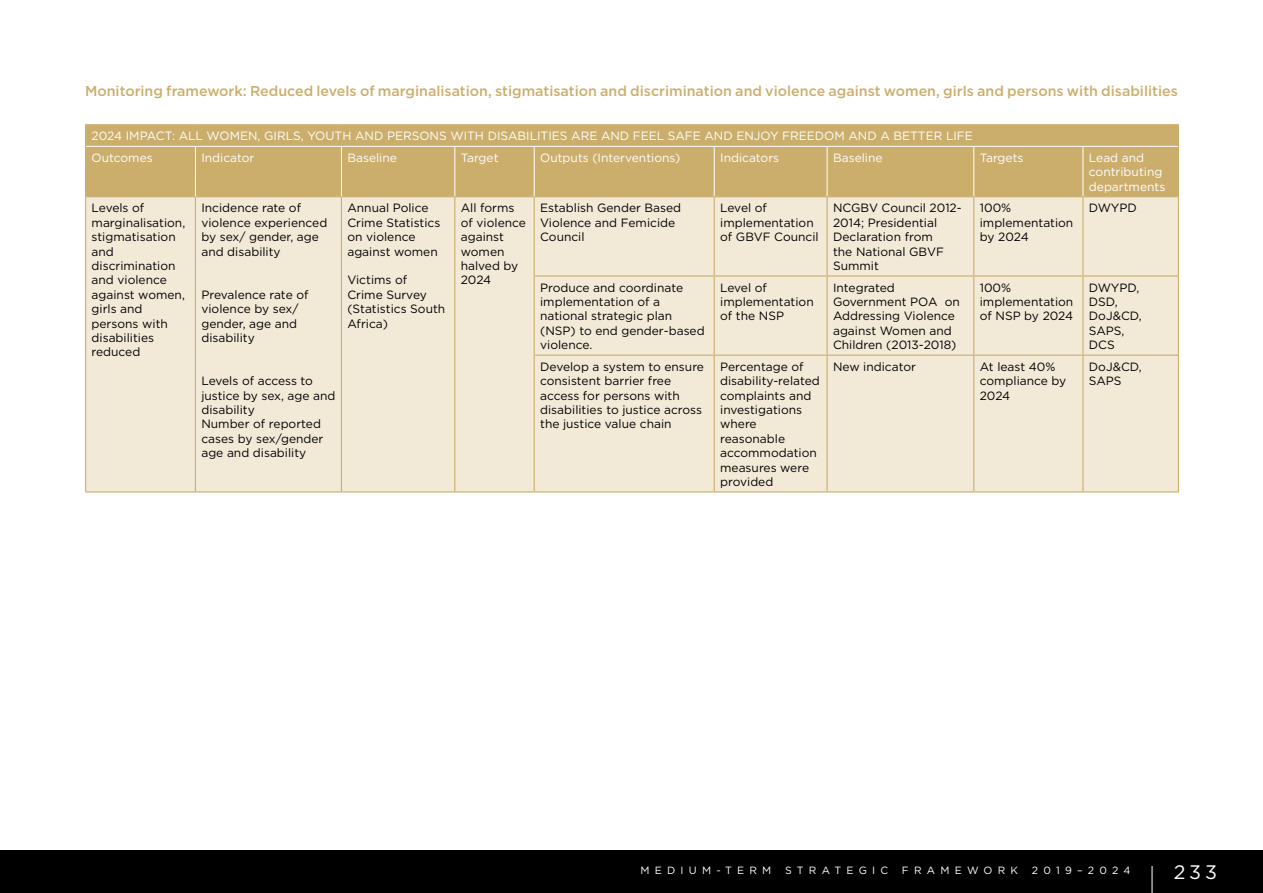
<style>
.page{position:relative;width:1263px;height:893px;background:#fff}
.page>*{position:absolute;margin:0;border:0;box-sizing:border-box;transform-origin:0 0}
.t1{font:19.5px "Gotham";color:#fff}
.t2{font:500 14.25px "Gotham";color:#ccae6c}
.t3{font:12px/14.4px "Gotham";color:#000}
.t4{font:12px/14.4px "Gotham";color:#fff}
.t5{font:10.5px "Gotham";letter-spacing:.5em;color:#fff}
</style>
<div class="page">
<div style="left:0;top:850px;width:1263px;height:43px;background:#000"></div>
<svg style="left:1152px;top:866px;width:1px;height:27px"></svg>
<div style="left:86px;top:125px;width:1092px;height:71px;background:#ccae6c"></div>
<div style="left:86px;top:197px;width:1092px;height:294px;background:#f3e9d7"></div>
<hr style="left:85px;top:124px;width:110px;height:1px;background:#ccae6c">
<svg style="left:85px;top:125px;width:1px;height:21px"></svg>
<hr style="left:195px;top:124px;width:146px;height:1px;background:#ccae6c">
<hr style="left:341px;top:124px;width:114px;height:1px;background:#ccae6c">
<hr style="left:455px;top:124px;width:79px;height:1px;background:#ccae6c">
<hr style="left:534px;top:124px;width:180px;height:1px;background:#ccae6c">
<hr style="left:714px;top:124px;width:113px;height:1px;background:#ccae6c">
<hr style="left:827px;top:124px;width:147px;height:1px;background:#ccae6c">
<hr style="left:974px;top:124px;width:109px;height:1px;background:#ccae6c">
<hr style="left:1083px;top:124px;width:96px;height:1px;background:#ccae6c">
<svg style="left:1178px;top:125px;width:1px;height:21px"></svg>
<hr style="left:85px;top:146px;width:1px;height:50px;background:#ccae6c">
<hr style="left:1178px;top:146px;width:1px;height:50px;background:#ccae6c">
<hr style="left:85px;top:196px;width:110px;height:1px;background:#ccae6c">
<hr style="left:85px;top:197px;width:1px;height:79px;background:#ccae6c">
<hr style="left:195px;top:196px;width:146px;height:1px;background:#ccae6c">
<hr style="left:195px;top:197px;width:1px;height:79px;background:#ccae6c">
<hr style="left:341px;top:196px;width:114px;height:1px;background:#ccae6c">
<hr style="left:341px;top:197px;width:1px;height:79px;background:#ccae6c">
<hr style="left:455px;top:196px;width:79px;height:1px;background:#ccae6c">
<hr style="left:454px;top:197px;width:1px;height:79px;background:#ccae6c">
<hr style="left:534px;top:196px;width:180px;height:1px;background:#ccae6c">
<hr style="left:534px;top:197px;width:1px;height:78px;background:#ccae6c">
<hr style="left:714px;top:196px;width:113px;height:1px;background:#ccae6c">
<hr style="left:714px;top:197px;width:1px;height:78px;background:#ccae6c">
<hr style="left:827px;top:196px;width:147px;height:1px;background:#ccae6c">
<hr style="left:826px;top:197px;width:2px;height:78px;background:#ccae6c">
<hr style="left:974px;top:196px;width:109px;height:1px;background:#ccae6c">
<hr style="left:973px;top:197px;width:1px;height:78px;background:#ccae6c">
<hr style="left:1083px;top:196px;width:96px;height:1px;background:#ccae6c">
<hr style="left:1082px;top:197px;width:1px;height:78px;background:#ccae6c">
<hr style="left:1178px;top:197px;width:1px;height:78px;background:#ccae6c">
<hr style="left:85px;top:276px;width:1px;height:79px;background:#ccae6c">
<hr style="left:195px;top:276px;width:1px;height:79px;background:#ccae6c">
<hr style="left:341px;top:276px;width:1px;height:79px;background:#ccae6c">
<hr style="left:454px;top:276px;width:1px;height:79px;background:#ccae6c">
<hr style="left:534px;top:275px;width:180px;height:2px;background:#ccae6c">
<hr style="left:534px;top:277px;width:1px;height:78px;background:#ccae6c">
<hr style="left:714px;top:275px;width:113px;height:2px;background:#ccae6c">
<hr style="left:714px;top:277px;width:1px;height:78px;background:#ccae6c">
<hr style="left:827px;top:275px;width:147px;height:2px;background:#ccae6c">
<hr style="left:826px;top:277px;width:2px;height:78px;background:#ccae6c">
<hr style="left:974px;top:275px;width:109px;height:2px;background:#ccae6c">
<hr style="left:973px;top:277px;width:1px;height:78px;background:#ccae6c">
<hr style="left:1083px;top:275px;width:96px;height:2px;background:#ccae6c">
<hr style="left:1082px;top:277px;width:1px;height:78px;background:#ccae6c">
<hr style="left:1178px;top:277px;width:1px;height:78px;background:#ccae6c">
<hr style="left:85px;top:355px;width:1px;height:136px;background:#ccae6c">
<hr style="left:195px;top:355px;width:1px;height:136px;background:#ccae6c">
<hr style="left:341px;top:355px;width:1px;height:136px;background:#ccae6c">
<hr style="left:454px;top:355px;width:1px;height:136px;background:#ccae6c">
<hr style="left:534px;top:355px;width:180px;height:1px;background:#ccae6c">
<hr style="left:534px;top:356px;width:1px;height:135px;background:#ccae6c">
<hr style="left:714px;top:355px;width:113px;height:1px;background:#ccae6c">
<hr style="left:714px;top:356px;width:1px;height:135px;background:#ccae6c">
<hr style="left:827px;top:355px;width:147px;height:1px;background:#ccae6c">
<hr style="left:826px;top:356px;width:2px;height:135px;background:#ccae6c">
<hr style="left:974px;top:355px;width:109px;height:1px;background:#ccae6c">
<hr style="left:973px;top:356px;width:1px;height:135px;background:#ccae6c">
<hr style="left:1083px;top:355px;width:96px;height:1px;background:#ccae6c">
<hr style="left:1082px;top:356px;width:1px;height:135px;background:#ccae6c">
<hr style="left:1178px;top:356px;width:1px;height:135px;background:#ccae6c">
<hr style="left:85px;top:491px;width:110px;height:2px;background:#ccae6c">
<hr style="left:195px;top:491px;width:146px;height:2px;background:#ccae6c">
<hr style="left:341px;top:491px;width:114px;height:2px;background:#ccae6c">
<hr style="left:455px;top:491px;width:79px;height:2px;background:#ccae6c">
<hr style="left:534px;top:491px;width:180px;height:2px;background:#ccae6c">
<hr style="left:714px;top:491px;width:113px;height:2px;background:#ccae6c">
<hr style="left:827px;top:491px;width:147px;height:2px;background:#ccae6c">
<hr style="left:974px;top:491px;width:109px;height:2px;background:#ccae6c">
<hr style="left:1083px;top:491px;width:96px;height:2px;background:#ccae6c">
<hr style="left:86px;top:146px;width:109px;height:1px;background:#fff">
<hr style="left:195px;top:146px;width:146px;height:1px;background:#fff">
<hr style="left:195px;top:147px;width:1px;height:49px;background:#fff">
<hr style="left:341px;top:146px;width:114px;height:1px;background:#fff">
<hr style="left:341px;top:147px;width:1px;height:49px;background:#fff">
<hr style="left:455px;top:146px;width:79px;height:1px;background:#fff">
<hr style="left:454px;top:147px;width:1px;height:49px;background:#fff">
<hr style="left:534px;top:146px;width:180px;height:1px;background:#fff">
<hr style="left:534px;top:147px;width:1px;height:49px;background:#fff">
<hr style="left:714px;top:146px;width:113px;height:1px;background:#fff">
<hr style="left:714px;top:147px;width:1px;height:49px;background:#fff">
<hr style="left:827px;top:146px;width:147px;height:1px;background:#fff">
<hr style="left:827px;top:147px;width:1px;height:49px;background:#fff">
<hr style="left:974px;top:146px;width:109px;height:1px;background:#fff">
<hr style="left:973px;top:147px;width:1px;height:49px;background:#fff">
<hr style="left:1083px;top:146px;width:95px;height:1px;background:#fff">
<hr style="left:1082px;top:147px;width:1px;height:49px;background:#fff">
<p class="t2" style="left:85px;top:82px;width:1094px">Monitoring framework: Reduced levels of marginalisation, stigmatisation and discrimination and violence against women, girls and persons with disabilities</p>
<p class="t4" style="left:92px;top:125px;width:883px;line-height:21.6px">2024 IMPACT: ALL WOMEN, GIRLS, YOUTH AND PERSONS WITH DISABILITIES ARE AND FEEL SAFE AND ENJOY FREEDOM AND A BETTER LIFE<br>Outcomes</p>
<p class="t4" style="left:201px;top:150px;width:55px">Indicator</p>
<p class="t4" style="left:347px;top:150px;width:51px">Baseline</p>
<p class="t4" style="left:461px;top:150px;width:39px">Target</p>
<p class="t4" style="left:540px;top:150px;width:142px">Outputs (Interventions)</p>
<p class="t4" style="left:720px;top:150px;width:61px">Indicators</p>
<p class="t4" style="left:833px;top:150px;width:51px">Baseline</p>
<p class="t4" style="left:980px;top:150px;width:45px">Targets</p>
<p class="t4" style="left:1089px;top:150px;width:78px">Lead and contributing departments</p>
<p class="t3" style="left:92px;top:201px;width:95px">Levels of marginalisation, stigmatisation and discrimination and violence against women, girls and persons with disabilities reduced</p>
<p class="t3" style="left:201px;top:201px;width:127px">Incidence rate of violence experienced by sex/ gender, age and disability</p>
<p class="t3" style="left:201px;top:287px;width:109px">Prevalence rate of violence by sex/ gender, age and disability</p>
<p class="t3" style="left:201px;top:373px;width:135px">Levels of access to justice by sex, age and disability<br>Number of reported cases by sex/gender age and disability</p>
<p class="t3" style="left:347px;top:201px;width:95px">Annual Police<br>Crime Statistics on violence against women</p>
<p class="t3" style="left:347px;top:273px;width:99px">Victims of<br>Crime Survey (Statistics South<br>Africa)</p>
<p class="t3" style="left:461px;top:201px;width:67px">All forms of violence against women halved by<br>2024</p>
<p class="t3" style="left:540px;top:201px;width:143px">Establish Gender Based<br>Violence and Femicide<br>Council</p>
<p class="t3" style="left:720px;top:201px;width:100px">Level of implementation of GBVF Council</p>
<p class="t3" style="left:833px;top:201px;width:130px">NCGBV Council 2012-<br>2014; Presidential<br>Declaration from<br>the National GBVF<br>Summit</p>
<p class="t3" style="left:980px;top:201px;width:95px">100% implementation by 2024</p>
<p class="t3" style="left:1089px;top:201px;width:49px">DWYPD</p>
<p class="t3" style="left:540px;top:280px;width:166px">Produce and coordinate implementation of a national strategic plan (NSP) to end gender-based violence.</p>
<p class="t3" style="left:720px;top:280px;width:95px">Level of implementation of the NSP</p>
<p class="t3" style="left:833px;top:280px;width:128px">Integrated<br>Government POA on<br>Addressing Violence against Women and<br>Children (2013-2018)</p>
<p class="t3" style="left:980px;top:280px;width:95px">100% implementation of NSP by 2024</p>
<p class="t3" style="left:1089px;top:280px;width:54px">DWYPD,<br>DSD,<br>DoJ&amp;CD,<br>SAPS,<br>DCS</p>
<p class="t3" style="left:540px;top:359px;width:165px">Develop a system to ensure consistent barrier free access for persons with disabilities to justice across the justice value chain</p>
<p class="t3" style="left:720px;top:359px;width:101px">Percentage of disability-related complaints and investigations where reasonable accommodation measures were provided</p>
<p class="t3" style="left:833px;top:359px;width:84px">New indicator</p>
<p class="t3" style="left:980px;top:359px;width:88px">At least 40% compliance by<br>2024</p>
<p class="t3" style="left:1089px;top:359px;width:54px">DoJ&amp;CD,<br>SAPS</p>
<p class="t5" style="left:640px;top:864px;width:132px">MEDIUM-TERM</p>
<p class="t5" style="left:785px;top:864px;width:105px">STRATEGIC</p>
<p class="t5" style="left:902px;top:864px;width:118px">FRAMEWORK</p>
<p class="t5" style="left:1032px;top:864px;width:100px">2019–2024</p>
<h1 class="t1" style="left:1174px;top:859px;width:45px">233</h1>
</div>
